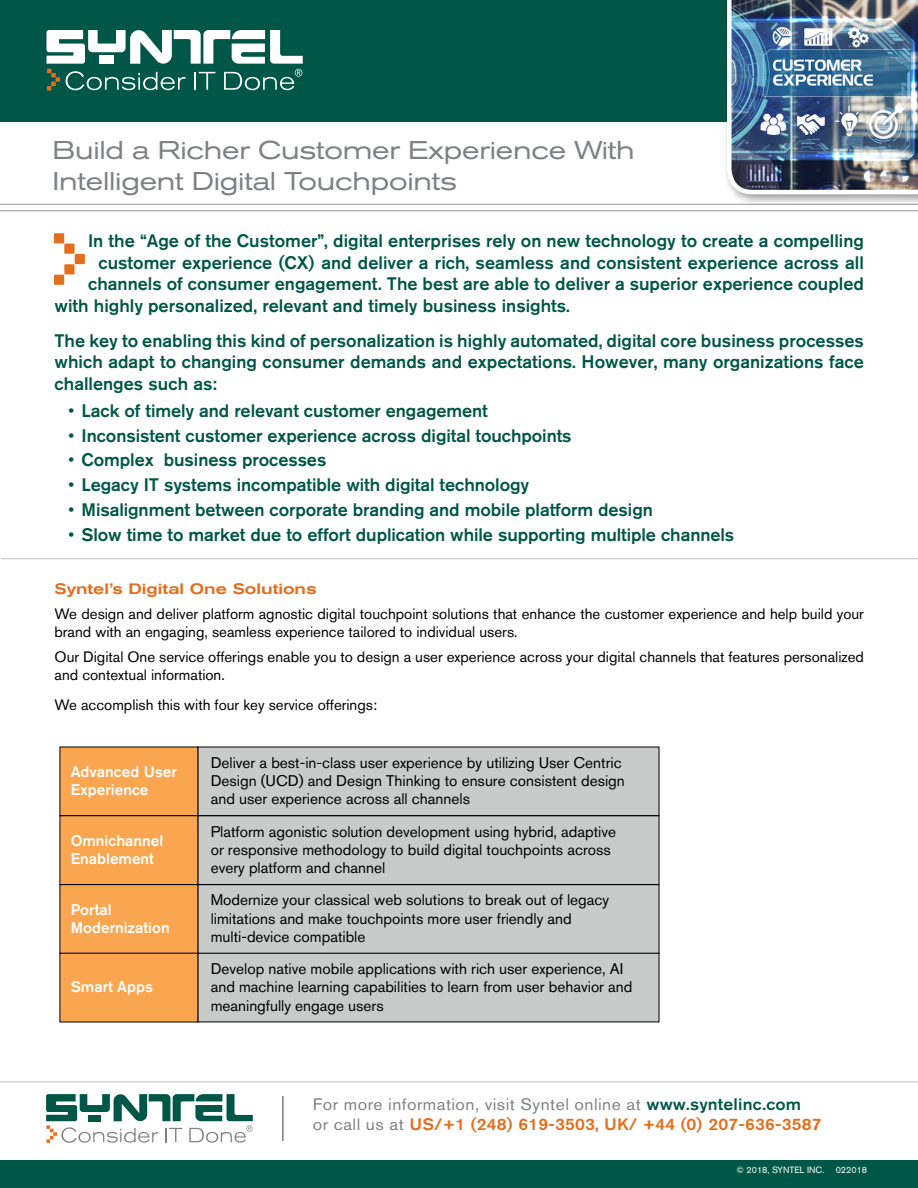
<style>
.page{position:relative;width:918px;height:1188px;background:#fff}
.page>*{position:absolute;margin:0;border:0;box-sizing:border-box;transform-origin:0 0}
.t1{font:expanded 25.5px/30.6px "Akzidenz Grotesk BQ";letter-spacing:-.01em;color:#7e8083}
.t2{font:500 18px/21.6px "Akzidenz Grotesk BQ";color:#005747;text-align:justify}
.t3{font:16.5px/19.8px "Akzidenz Grotesk BQ";letter-spacing:.025em;color:#7e8083;scale:1.06 1}
.t4{font:15.3px/18.5px "Akzidenz Grotesk BQ";color:#000}
.t5{font:500 15.3px/18.5px "Akzidenz Grotesk BQ";color:#fff}
.t6{font:15px/18px "Akzidenz Grotesk BQ";color:#000}
.t7{font:500 expanded 15px "Akzidenz Grotesk BQ";color:#e36f1e}
.t8{font:9px "Akzidenz Grotesk BQ";color:#fff}
.s1{font-family:"Arial";font-weight:400}
.s2{font-weight:500;color:#005747}
.s3{font-weight:500;color:#e36f1e}
</style>
<div class="page">
<div style="left:0;top:0;width:918px;height:122px;background:#005747"></div>
<hr style="left:0;top:210px;width:918px;height:1px;background:#96989a">
<svg style="left:46px;top:30px;width:257px;height:61px"></svg>
<div style="left:54px;top:233px;width:10px;height:10px;background:#e36f1e"></div>
<div style="left:64px;top:244px;width:11px;height:10px;background:#e36f1e"></div>
<div style="left:75px;top:254px;width:10px;height:10px;background:#e36f1e"></div>
<div style="left:64px;top:264px;width:11px;height:10px;background:#e36f1e"></div>
<div style="left:54px;top:275px;width:10px;height:10px;background:#e36f1e"></div>
<hr style="left:0;top:204px;width:918px;height:1px;background:#96989a">
<hr style="left:1px;top:558px;width:917px;height:1px;background:#bcbec0">
<div style="left:723px;top:0;width:195px;height:206px;background:#000;opacity:.4"></div>
<img style="left:725px;top:0;width:193px;height:197px">
<div style="left:0;top:1160px;width:918px;height:28px;background:#005747"></div>
<hr style="left:0;top:1082px;width:918px;height:1px;background:#bcbec0">
<svg style="left:46px;top:1094px;width:207px;height:49px"></svg>
<hr style="left:282px;top:1096px;width:2px;height:45px;background:#7e8083">
<div style="left:198px;top:747px;width:461px;height:69px;background:#c9caca"></div>
<div style="left:198px;top:816px;width:461px;height:68px;background:#c9caca"></div>
<div style="left:197px;top:815px;width:462px;height:70px;border:1px solid #000"></div>
<div style="left:198px;top:885px;width:461px;height:68px;background:#c9caca"></div>
<div style="left:197px;top:884px;width:462px;height:70px;border:1px solid #000"></div>
<div style="left:198px;top:953px;width:461px;height:69px;background:#c9caca"></div>
<div style="left:197px;top:953px;width:462px;height:69px;border:1px solid #000"></div>
<div style="left:60px;top:747px;width:138px;height:69px;background:#faa54f"></div>
<div style="left:60px;top:816px;width:138px;height:69px;background:#faa54f"></div>
<div style="left:60px;top:815px;width:138px;height:70px;border:1px solid #000"></div>
<div style="left:60px;top:885px;width:138px;height:68px;background:#faa54f"></div>
<div style="left:60px;top:884px;width:138px;height:70px;border:1px solid #000"></div>
<div style="left:60px;top:953px;width:138px;height:69px;background:#faa54f"></div>
<h1 class="t1" style="left:52px;top:135px;width:584px">Build a Richer Customer Experience With<br>Intelligent Digital Touchpoints</h1>
<p class="t2" style="left:88px;top:230px;width:777px">In the “Age of the Customer”, digital enterprises rely on new technology to create a compelling</p>
<p class="t2" style="left:98px;top:251px;width:767px">customer experience (CX) and deliver a rich, seamless and consistent experience across all</p>
<p class="t2" style="left:88px;top:273px;width:777px">channels of consumer engagement. The best are able to deliver a superior experience coupled</p>
<p class="t2" style="left:55px;top:295px;width:517px">with highly personalized, relevant and timely business insights.</p>
<p class="t2" style="left:55px;top:329px;width:811px">The key to enabling this kind of personalization is highly automated, digital core business processes which adapt to changing consumer demands and expectations. However, many organizations face challenges such as:</p>
<p class="t2" style="left:68px;top:399px;width:421px"><span class="s1">•</span> Lack of timely and relevant customer engagement</p>
<p class="t2" style="left:68px;top:424px;width:505px"><span class="s1">•</span> Inconsistent customer experience across digital touchpoints</p>
<p class="t2" style="left:68px;top:449px;width:260px"><span class="s1">•</span> Complex business processes</p>
<p class="t2" style="left:68px;top:474px;width:463px"><span class="s1">•</span> Legacy IT systems incompatible with digital technology</p>
<p class="t2" style="left:68px;top:499px;width:586px"><span class="s1">•</span> Misalignment between corporate branding and mobile platform design</p>
<p class="t2" style="left:68px;top:523px;width:668px"><span class="s1">•</span> Slow time to market due to effort duplication while supporting multiple channels</p>
<p class="t7" style="left:55px;top:580px;width:264px">Syntel’s Digital One Solutions</p>
<p class="t6" style="left:55px;top:605px;width:811px">We design and deliver platform agnostic digital touchpoint solutions that enhance the customer experience and help build your brand with an engaging, seamless experience tailored to individual users.</p>
<p class="t6" style="left:55px;top:648px;width:811px">Our Digital One service offerings enable you to design a user experience across your digital channels that features personalized and contextual information.</p>
<p class="t6" style="left:55px;top:695px;width:324px">We accomplish this with four key service offerings:</p>
<p class="t5" style="left:71px;top:762px;width:108px">Advanced User<br>Experience</p>
<p class="t4" style="left:211px;top:753px;width:416px">Deliver a best-in-class user experience by utilizing User Centric<br>Design (UCD) and Design Thinking to ensure consistent design and user experience across all channels</p>
<p class="t4" style="left:211px;top:822px;width:407px">Platform agonistic solution development using hybrid, adaptive or responsive methodology to build digital touchpoints across every platform and channel</p>
<p class="t4" style="left:211px;top:891px;width:400px">Modernize your classical web solutions to break out of legacy limitations and make touchpoints more user friendly and multi-device compatible</p>
<p class="t4" style="left:211px;top:959px;width:423px">Develop native mobile applications with rich user experience, AI and machine learning capabilities to learn from user behavior and meaningfully engage users</p>
<p class="t5" style="left:71px;top:831px;width:94px">Omnichannel<br>Enablement</p>
<p class="t5" style="left:71px;top:900px;width:100px">Portal<br>Modernization</p>
<p class="t5" style="left:71px;top:978px;width:84px">Smart Apps</p>
<p class="t3" style="left:313px;top:1094px;width:481px">For more information, visit Syntel online at <span class="s2">www.syntelinc.com<br></span>or call us at <span class="s3">US/+1 (248) 619-3503, UK/ +44 (0) 207-636-3587</span></p>
<p class="t8" style="left:737px;top:1165px;width:89px">© 2018, SYNTEL INC.</p>
<p class="t8" style="left:836px;top:1165px;width:33px">022018</p>
</div>
